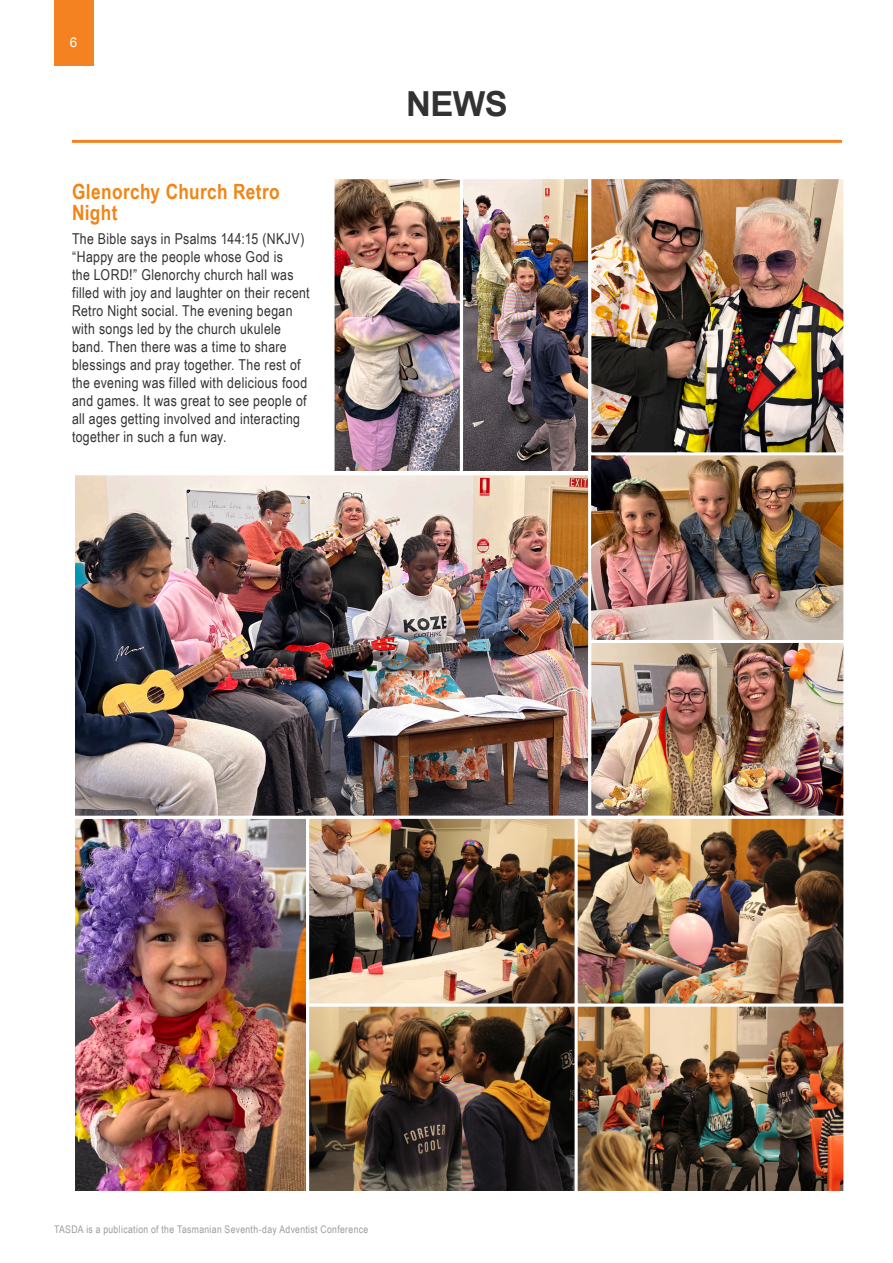
<style>
.page{position:relative;width:893px;height:1263px;background:#fff}
.page>*{position:absolute;margin:0;border:0;box-sizing:border-box;transform-origin:0 0}
.t1{font:700 34.5px "Arial";color:#333233}
.Body_Heading_Orange{font:700 21px/21px "Arial Narrow";letter-spacing:.02em;color:#f18515}
.Main_Body{font:15px/18px "Arial Narrow";letter-spacing:.025em;color:#333233}
.t2{font:13.5px "Arial";color:#fff}
.t3{font:10.5px "Arial Narrow";letter-spacing:.035em;color:#999b9e}
</style>
<div class="page">
<hr style="left:72px;top:140px;width:770px;height:3px;background:#f58220">
<img style="left:591px;top:455px;width:251px;height:185px">
<img style="left:76px;top:820px;width:766px;height:370px">
<div style="left:72px;top:816px;width:237px;height:378px;border:3px solid #fff"></div>
<img style="left:76px;top:476px;width:511px;height:339px">
<div style="left:72px;top:472px;width:519px;height:347px;border:3px solid #fff"></div>
<div style="left:306px;top:1003px;width:272px;height:191px;border:3px solid #fff"></div>
<div style="left:306px;top:816px;width:272px;height:190px;border:3px solid #fff"></div>
<img style="left:592px;top:644px;width:250px;height:171px">
<div style="left:588px;top:640px;width:258px;height:179px;border:3px solid #fff"></div>
<img style="left:336px;top:180px;width:251px;height:290px">
<div style="left:460px;top:176px;width:131px;height:298px;border:3px solid #fff"></div>
<img style="left:592px;top:180px;width:250px;height:271px">
<div style="left:588px;top:176px;width:258px;height:279px;border:3px solid #fff"></div>
<div style="left:332px;top:176px;width:131px;height:298px;border:3px solid #fff"></div>
<div style="left:575px;top:1003px;width:271px;height:191px;border:3px solid #fff"></div>
<div style="left:575px;top:816px;width:271px;height:190px;border:3px solid #fff"></div>
<div style="left:54px;top:0;width:39px;height:66px;background:#f58220"></div>
<p class="t2" style="left:70px;top:34px;width:9px">6</p>
<p class="Body_Heading_Orange" style="left:72px;top:180px;width:209px">Glenorchy Church Retro<br>Night</p>
<p class="Main_Body" style="left:72px;top:229px;width:239px">The Bible says in Psalms 144:15 (NKJV) “Happy are the people whose God is<br>the LORD!” Glenorchy church hall was filled with joy and laughter on their recent Retro Night social. The evening began with songs led by the church ukulele band. Then there was a time to share blessings and pray together. The rest of the evening was filled with delicious food and games. It was great to see people of all ages getting involved and interacting together in such a fun way.</p>
<p class="t1" style="left:406px;top:81px;width:103px">NEWS</p>
<p class="t3" style="left:54px;top:1222px;width:316px">TASDA is a publication of the Tasmanian Seventh-day Adventist Conference</p>
</div>
